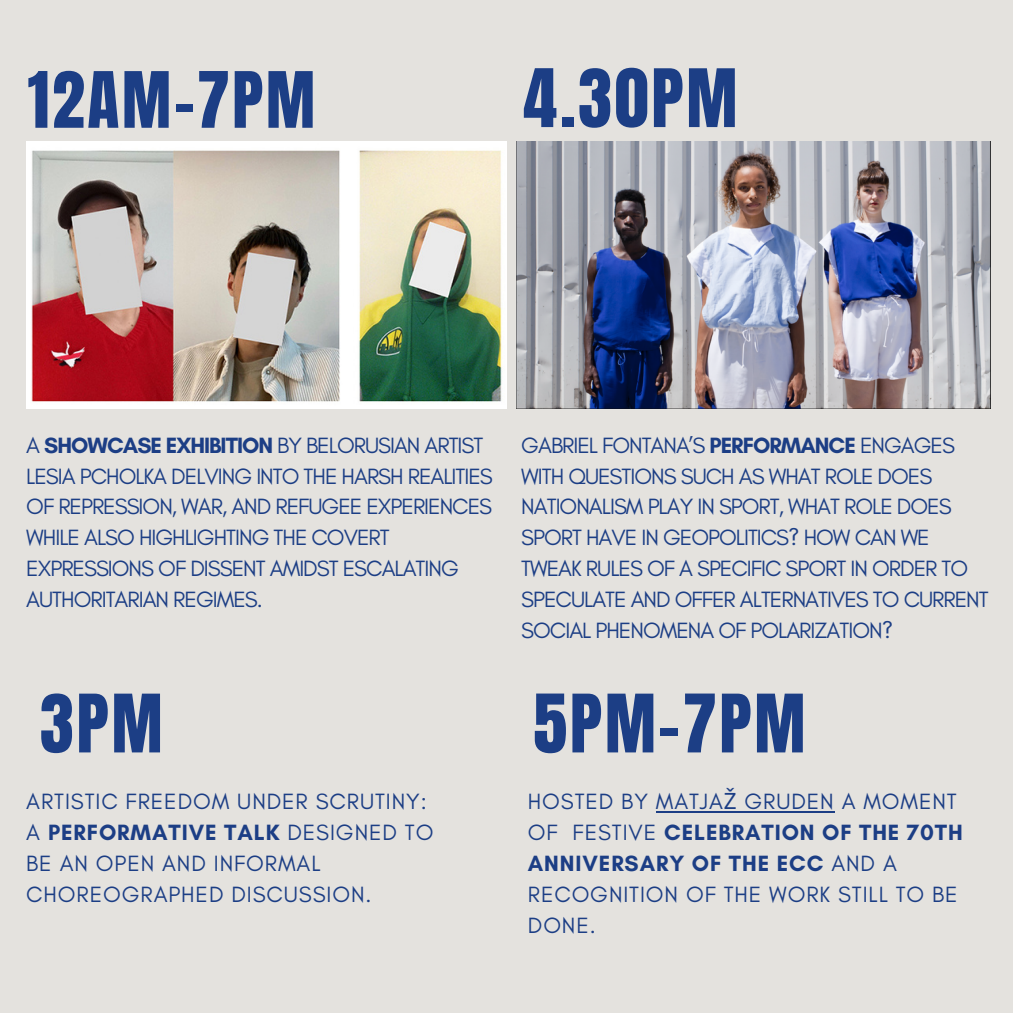
<style>
.page{position:relative;width:1013px;height:1013px;background:#fff}
.page>*{position:absolute;margin:0;border:0;box-sizing:border-box;transform-origin:0 0}
.t1{font:68.38px "Anton";letter-spacing:.04em;color:#1c3e85}
.t2{font:66px "Anton";letter-spacing:.04em;color:#1c3e85}
.t3{font:22.5px/31px "Glacial Indifference";letter-spacing:-.045em;color:#1c3e85}
.t4{font:22.5px/31px "Glacial Indifference";letter-spacing:.04em;color:#1c3e85}
.s1{font-weight:700}
.s2{font-family:"Noto Sans"}
</style>
<div class="page">
<div style="left:0;top:0;width:1012px;height:1012px;background:#e4e2de"></div>
<img style="left:26px;top:142px;width:480px;height:266px">
<img style="left:516px;top:142px;width:474px;height:266px">
<hr style="left:656px;top:810px;width:178px;height:2px;background:#1c3e85">
<h2 class="t2" style="left:28px;top:53px;width:289px">12AM-7PM</h2>
<h1 class="t1" style="left:523px;top:49px;width:216px">4.30PM</h1>
<p class="t3" style="left:26px;top:429px;width:468px">A <span class="s1">SHOWCASE EXHIBITION</span> BY BELORUSIAN ARTIST LESIA PCHOLKA DELVING INTO THE HARSH REALITIES OF REPRESSION, WAR, AND REFUGEE EXPERIENCES WHILE ALSO HIGHLIGHTING THE COVERT EXPRESSIONS OF DISSENT AMIDST ESCALATING AUTHORITARIAN REGIMES.</p>
<h1 class="t1" style="left:40px;top:674px;width:124px">3PM</h1>
<p class="t4" style="left:26px;top:785px;width:409px">ARTISTIC FREEDOM UNDER SCRUTINY:<br>A <span class="s1">PERFORMATIVE TALK</span> DESIGNED TO<br>BE AN OPEN AND INFORMAL<br>CHOREOGRAPHED DISCUSSION.</p>
<p class="t3" style="left:521px;top:429px;width:469px">GABRIEL FONTANA’S <span class="s1">PERFORMANCE</span> ENGAGES WITH QUESTIONS SUCH AS WHAT ROLE DOES NATIONALISM PLAY IN SPORT, WHAT ROLE DOES SPORT HAVE IN GEOPOLITICS? HOW CAN WE TWEAK RULES OF A SPECIFIC SPORT IN ORDER TO SPECULATE AND OFFER ALTERNATIVES TO CURRENT SOCIAL PHENOMENA OF POLARIZATION?</p>
<h1 class="t1" style="left:533px;top:674px;width:273px">5PM-7PM</h1>
<p class="t4" style="left:528px;top:785px;width:436px">HOSTED BY MATJA<span class="s2">Ž</span> GRUDEN A MOMENT<br>OF FESTIVE <span class="s1">CELEBRATION OF THE 70TH<br>ANNIVERSARY OF THE ECC</span> AND A<br>RECOGNITION OF THE WORK STILL TO BE<br>DONE.</p>
</div>
